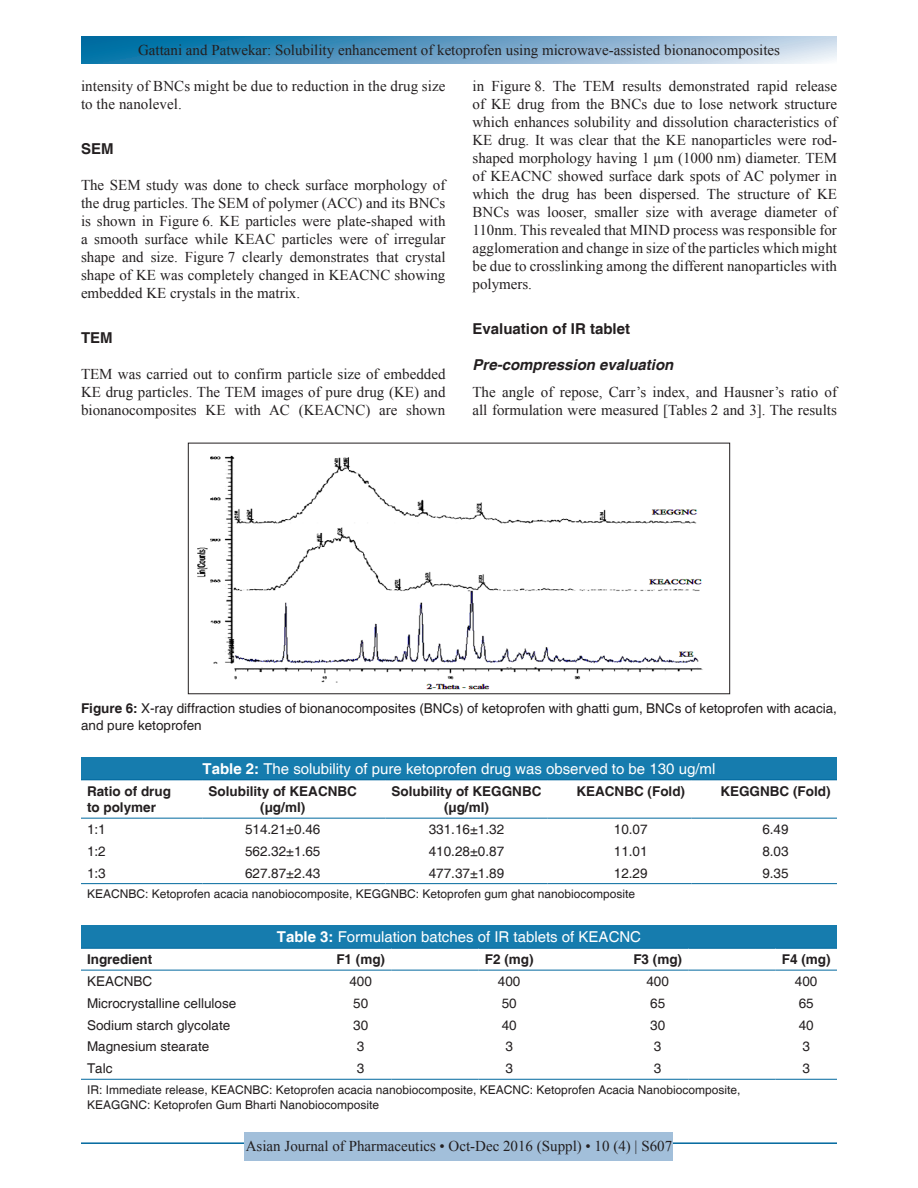
<style>
.page{position:relative;width:918px;height:1188px;background:#fff}
.page>*{position:absolute;margin:0;border:0;box-sizing:border-box;transform-origin:0 0}
.TX{font:15px/18px "Times New Roman";color:#231f20;text-align:justify}
.TT{font:15px "Helvetica";color:#fff}
.t1{font:700 15px "Helvetica";color:#231f20}
.t2{font:italic 700 15px "Helvetica";color:#231f20}
.TB{font:13.5px "Helvetica";color:#231f20}
.TCH{font:700 13.5px/16.5px "Helvetica";color:#231f20;text-align:center}
.FGC{font:13.5px/16.5px "Helvetica";color:#231f20}
.TBL{font:13.5px "Helvetica";color:#231f20}
.TFN{font:12px/15px "Helvetica";color:#231f20}
.s1{font-weight:700}
</style>
<div class="page">
<svg style="left:81px;top:37px;width:756px;height:27px;background:#6ba4c8"></svg>
<hr style="left:81px;top:1142px;width:756px;height:2px;background:#00689e">
<div style="left:245px;top:1132px;width:428px;height:28px;background:#a2bfda"></div>
<img style="left:197px;top:455px;width:506px;height:235px">
<div style="left:188px;top:443px;width:542px;height:251px;border:1px solid #231f20"></div>
<div style="left:81px;top:925px;width:756px;height:23px;background:#167cae"></div>
<hr style="left:81px;top:1079px;width:162px;height:1px;background:#00689e">
<hr style="left:243px;top:1079px;width:87px;height:1px;background:#00689e">
<hr style="left:330px;top:1079px;width:62px;height:1px;background:#00689e">
<hr style="left:392px;top:1079px;width:86px;height:1px;background:#00689e">
<hr style="left:478px;top:1079px;width:62px;height:1px;background:#00689e">
<hr style="left:540px;top:1079px;width:87px;height:1px;background:#00689e">
<hr style="left:627px;top:1079px;width:61px;height:1px;background:#00689e">
<hr style="left:688px;top:1079px;width:88px;height:1px;background:#00689e">
<hr style="left:776px;top:1079px;width:61px;height:1px;background:#00689e">
<hr style="left:81px;top:948px;width:162px;height:1px;background:#00689e">
<hr style="left:243px;top:948px;width:87px;height:1px;background:#00689e">
<hr style="left:330px;top:948px;width:62px;height:1px;background:#00689e">
<hr style="left:392px;top:948px;width:86px;height:1px;background:#00689e">
<hr style="left:478px;top:948px;width:62px;height:1px;background:#00689e">
<hr style="left:540px;top:948px;width:87px;height:1px;background:#00689e">
<hr style="left:627px;top:948px;width:61px;height:1px;background:#00689e">
<hr style="left:688px;top:948px;width:88px;height:1px;background:#00689e">
<hr style="left:776px;top:948px;width:61px;height:1px;background:#00689e">
<hr style="left:81px;top:970px;width:162px;height:1px;background:#00689e">
<hr style="left:243px;top:970px;width:87px;height:1px;background:#00689e">
<hr style="left:330px;top:970px;width:62px;height:1px;background:#00689e">
<hr style="left:392px;top:970px;width:86px;height:1px;background:#00689e">
<hr style="left:478px;top:970px;width:62px;height:1px;background:#00689e">
<hr style="left:540px;top:970px;width:87px;height:1px;background:#00689e">
<hr style="left:627px;top:970px;width:61px;height:1px;background:#00689e">
<hr style="left:688px;top:970px;width:88px;height:1px;background:#00689e">
<hr style="left:776px;top:970px;width:61px;height:1px;background:#00689e">
<div style="left:81px;top:757px;width:756px;height:23px;background:#167cae"></div>
<hr style="left:81px;top:883px;width:99px;height:1px;background:#00689e">
<svg style="left:180px;top:883px;width:22px;height:1px"></svg>
<hr style="left:202px;top:883px;width:161px;height:1px;background:#00689e">
<svg style="left:363px;top:883px;width:23px;height:1px"></svg>
<hr style="left:386px;top:883px;width:162px;height:1px;background:#00689e">
<svg style="left:548px;top:883px;width:22px;height:1px"></svg>
<hr style="left:570px;top:883px;width:122px;height:1px;background:#00689e">
<svg style="left:692px;top:883px;width:22px;height:1px"></svg>
<hr style="left:714px;top:883px;width:123px;height:1px;background:#00689e">
<hr style="left:81px;top:779px;width:99px;height:1px;background:#00689e">
<svg style="left:180px;top:779px;width:22px;height:1px"></svg>
<hr style="left:202px;top:779px;width:161px;height:1px;background:#00689e">
<svg style="left:363px;top:779px;width:23px;height:1px"></svg>
<hr style="left:386px;top:779px;width:162px;height:1px;background:#00689e">
<svg style="left:548px;top:779px;width:22px;height:1px"></svg>
<hr style="left:570px;top:779px;width:122px;height:1px;background:#00689e">
<svg style="left:692px;top:779px;width:22px;height:1px"></svg>
<hr style="left:714px;top:779px;width:123px;height:1px;background:#00689e">
<hr style="left:81px;top:818px;width:99px;height:1px;background:#00689e">
<svg style="left:180px;top:818px;width:22px;height:1px"></svg>
<hr style="left:202px;top:818px;width:161px;height:1px;background:#00689e">
<svg style="left:363px;top:818px;width:23px;height:1px"></svg>
<hr style="left:386px;top:818px;width:162px;height:1px;background:#00689e">
<svg style="left:548px;top:818px;width:22px;height:1px"></svg>
<hr style="left:570px;top:818px;width:122px;height:1px;background:#00689e">
<svg style="left:692px;top:818px;width:22px;height:1px"></svg>
<hr style="left:714px;top:818px;width:123px;height:1px;background:#00689e">
<p class="TX" style="left:138px;top:41px;width:643px">Gattani and Patwekar: Solubility enhancement of ketoprofen using microwave-assisted bionanocomposites</p>
<p class="TX" style="left:81px;top:77px;width:366px">intensity of BNCs might be due to reduction in the drug size to the nanolevel.</p>
<h2 class="t1" style="left:81px;top:140px;width:34px">SEM</h2>
<p class="TX" style="left:81px;top:176px;width:366px">The SEM study was done to check surface morphology of the drug particles. The SEM of polymer (ACC) and its BNCs is shown in Figure 6. KE particles were plate-shaped with a smooth surface while KEAC particles were of irregular shape and size. Figure 7 clearly demonstrates that crystal shape of KE was completely changed in KEACNC showing embedded KE crystals in the matrix.</p>
<h2 class="t1" style="left:81px;top:329px;width:33px">TEM</h2>
<p class="TX" style="left:81px;top:365px;width:366px">TEM was carried out to confirm particle size of embedded KE drug particles. The TEM images of pure drug (KE) and bionanocomposites KE with AC (KEACNC) are shown</p>
<p class="TX" style="left:472px;top:77px;width:366px">in Figure 8. The TEM results demonstrated rapid release of KE drug from the BNCs due to lose network structure which enhances solubility and dissolution characteristics of KE drug. It was clear that the KE nanoparticles were rod&shy;shaped morphology having 1 µm (1000 nm) diameter. TEM of KEACNC showed surface dark spots of AC polymer in which the drug has been dispersed. The structure of KE BNCs was looser, smaller size with average diameter of 110nm. This revealed that MIND process was responsible for agglomeration and change in size of the particles which might be due to crosslinking among the different nanoparticles with polymers.</p>
<h2 class="t1" style="left:472px;top:320px;width:159px">Evaluation of IR tablet</h2>
<h3 class="t2" style="left:472px;top:356px;width:202px">Pre-compression evaluation</h3>
<p class="TX" style="left:472px;top:383px;width:366px">The angle of repose, Carr’s index, and Hausner’s ratio of all formulation were measured [Tables 2 and 3]. The results</p>
<p class="FGC" style="left:81px;top:701px;width:758px"><span class="s1">Figure 6:</span> X-ray diffraction studies of bionanocomposites (BNCs) of ketoprofen with ghatti gum, BNCs of ketoprofen with acacia, and pure ketoprofen</p>
<p class="TT" style="left:203px;top:760px;width:514px"><span class="s1">Table 2:</span> The solubility of pure ketoprofen drug was observed to be 130 ug/ml</p>
<p class="TCH" style="left:87px;top:783px;width:85px;text-align:left">Ratio of drug to polymer</p>
<p class="TCH" style="left:208px;top:783px;width:150px">Solubility of KEACNBC (µg/ml)</p>
<p class="TCH" style="left:392px;top:783px;width:152px">Solubility of KEGGNBC (µg/ml)</p>
<p class="TCH" style="left:576px;top:783px;width:110px">KEACNBC (Fold)</p>
<p class="TCH" style="left:720px;top:783px;width:112px">KEGGNBC (Fold)</p>
<p class="TB" style="left:87px;top:821px;width:20px">1:1</p>
<p class="TB" style="left:245px;top:821px;width:77px">514.21±0.46</p>
<p class="TB" style="left:429px;top:821px;width:77px">331.16±1.32</p>
<p class="TB" style="left:614px;top:821px;width:35px">10.07</p>
<p class="TB" style="left:762px;top:821px;width:28px">6.49</p>
<p class="TB" style="left:87px;top:843px;width:20px">1:2</p>
<p class="TB" style="left:245px;top:843px;width:77px">562.32±1.65</p>
<p class="TB" style="left:429px;top:843px;width:77px">410.28±0.87</p>
<p class="TB" style="left:614px;top:843px;width:35px">11.01</p>
<p class="TB" style="left:762px;top:843px;width:28px">8.03</p>
<p class="TBL" style="left:87px;top:865px;width:20px">1:3</p>
<p class="TBL" style="left:245px;top:865px;width:77px">627.87±2.43</p>
<p class="TBL" style="left:429px;top:865px;width:77px">477.37±1.89</p>
<p class="TBL" style="left:614px;top:865px;width:35px">12.29</p>
<p class="TBL" style="left:762px;top:865px;width:28px">9.35</p>
<p class="TFN" style="left:87px;top:887px;width:550px">KEACNBC: Ketoprofen acacia nanobiocomposite, KEGGNBC: Ketoprofen gum ghat nanobiocomposite</p>
<p class="TT" style="left:277px;top:928px;width:366px"><span class="s1">Table 3:</span> Formulation batches of IR tablets of KEACNC</p>
<p class="TCH" style="left:87px;top:952px;width:67px">Ingredient</p>
<p class="TCH" style="left:336px;top:952px;width:50px">F1 (mg)</p>
<p class="TCH" style="left:485px;top:952px;width:50px">F2 (mg)</p>
<p class="TCH" style="left:633px;top:952px;width:50px">F3 (mg)</p>
<p class="TCH" style="left:782px;top:952px;width:50px">F4 (mg)</p>
<p class="TB" style="left:87px;top:973px;width:67px">KEACNBC</p>
<p class="TB" style="left:349px;top:973px;width:24px">400</p>
<p class="TB" style="left:498px;top:973px;width:24px">400</p>
<p class="TB" style="left:646px;top:973px;width:24px">400</p>
<p class="TB" style="left:795px;top:973px;width:24px">400</p>
<p class="TB" style="left:87px;top:995px;width:151px">Microcrystalline cellulose</p>
<p class="TB" style="left:353px;top:995px;width:17px">50</p>
<p class="TB" style="left:502px;top:995px;width:17px">50</p>
<p class="TB" style="left:650px;top:995px;width:17px">65</p>
<p class="TB" style="left:799px;top:995px;width:17px">65</p>
<p class="TB" style="left:87px;top:1017px;width:145px">Sodium starch glycolate</p>
<p class="TB" style="left:353px;top:1017px;width:17px">30</p>
<p class="TB" style="left:502px;top:1017px;width:17px">40</p>
<p class="TB" style="left:650px;top:1017px;width:17px">30</p>
<p class="TB" style="left:799px;top:1017px;width:17px">40</p>
<p class="TB" style="left:87px;top:1039px;width:124px">Magnesium stearate</p>
<p class="TB" style="left:357px;top:1039px;width:9px">3</p>
<p class="TB" style="left:505px;top:1039px;width:9px">3</p>
<p class="TB" style="left:654px;top:1039px;width:9px">3</p>
<p class="TB" style="left:802px;top:1039px;width:9px">3</p>
<p class="TBL" style="left:87px;top:1061px;width:27px">Talc</p>
<p class="TBL" style="left:357px;top:1061px;width:9px">3</p>
<p class="TBL" style="left:505px;top:1061px;width:9px">3</p>
<p class="TBL" style="left:654px;top:1061px;width:9px">3</p>
<p class="TBL" style="left:802px;top:1061px;width:9px">3</p>
<p class="TFN" style="left:87px;top:1083px;width:655px">IR: Immediate release, KEACNBC: Ketoprofen acacia nanobiocomposite, KEACNC: Ketoprofen Acacia Nanobiocomposite,<br>KEAGGNC: Ketoprofen Gum Bharti Nanobiocomposite</p>
<p class="TX" style="left:246px;top:1137px;width:428px">Asian Journal of Pharmaceutics • Oct-Dec 2016 (Suppl) • 10 (4) | S607</p>
</div>
